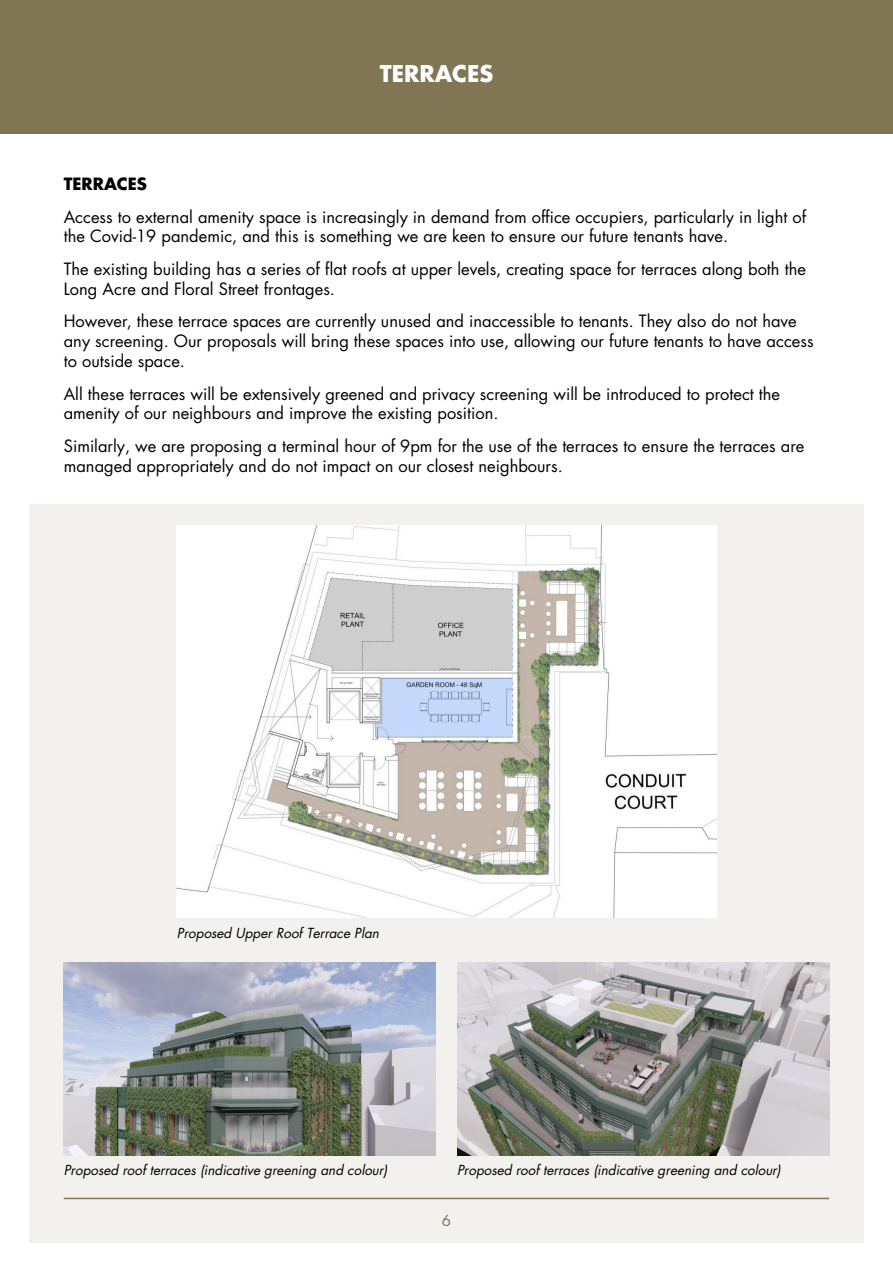
<style>
.page{position:relative;width:893px;height:1263px;background:#fff}
.page>*{position:absolute;margin:0;border:0;box-sizing:border-box;transform-origin:0 0}
.t1{font:700 22.5px "Futura PRO";color:#fff}
.t2{font:16.5px/19.8px "Futura PRO";color:#000}
.t3{font:700 16.5px "Futura PRO";color:#000}
.t4{font:15px "Futura PRO";color:#807653}
.t5{font:italic 13.5px "Futura PRO";color:#000}
</style>
<div class="page">
<div style="left:0;top:0;width:893px;height:133px;background:#807653"></div>
<div style="left:29px;top:505px;width:835px;height:738px;background:#f2f1ee"></div>
<img style="left:64px;top:962px;width:372px;height:194px">
<img style="left:457px;top:962px;width:372px;height:194px">
<img style="left:177px;top:526px;width:539px;height:391px">
<div style="left:606px;top:578px;width:98px;height:132px;background:#fff"></div>
<div style="left:194px;top:680px;width:72px;height:69px;background:#fff"></div>
<h1 class="t1" style="left:380px;top:59px;width:115px">TERRACES</h1>
<p class="t3" style="left:64px;top:173px;width:85px">TERRACES</p>
<p class="t2" style="left:64px;top:207px;width:744px">Access to external amenity space is increasingly in demand from office occupiers, particularly in light of the Covid-19 pandemic, and this is something we are keen to ensure our future tenants have.</p>
<p class="t2" style="left:64px;top:259px;width:744px">The existing building has a series of flat roofs at upper levels, creating space for terraces along both the<br>Long Acre and Floral Street frontages.</p>
<p class="t2" style="left:64px;top:312px;width:751px">However, these terrace spaces are currently unused and inaccessible to tenants. They also do not have any screening. Our proposals will bring these spaces into use, allowing our future tenants to have access to outside space.</p>
<p class="t2" style="left:64px;top:384px;width:718px">All these terraces will be extensively greened and privacy screening will be introduced to protect the amenity of our neighbours and improve the existing position.</p>
<p class="t2" style="left:64px;top:436px;width:742px">Similarly, we are proposing a terminal hour of 9pm for the use of the terraces to ensure the terraces are managed appropriately and do not impact on our closest neighbours.</p>
<p class="t5" style="left:177px;top:924px;width:207px">Proposed Upper Roof Terrace Plan</p>
<p class="t5" style="left:64px;top:1162px;width:328px">Proposed roof terraces (indicative greening and colour)</p>
<p class="t5" style="left:457px;top:1162px;width:328px">Proposed roof terraces (indicative greening and colour)</p>
<p class="t4" style="left:442px;top:1211px;width:11px">6</p>
</div>
